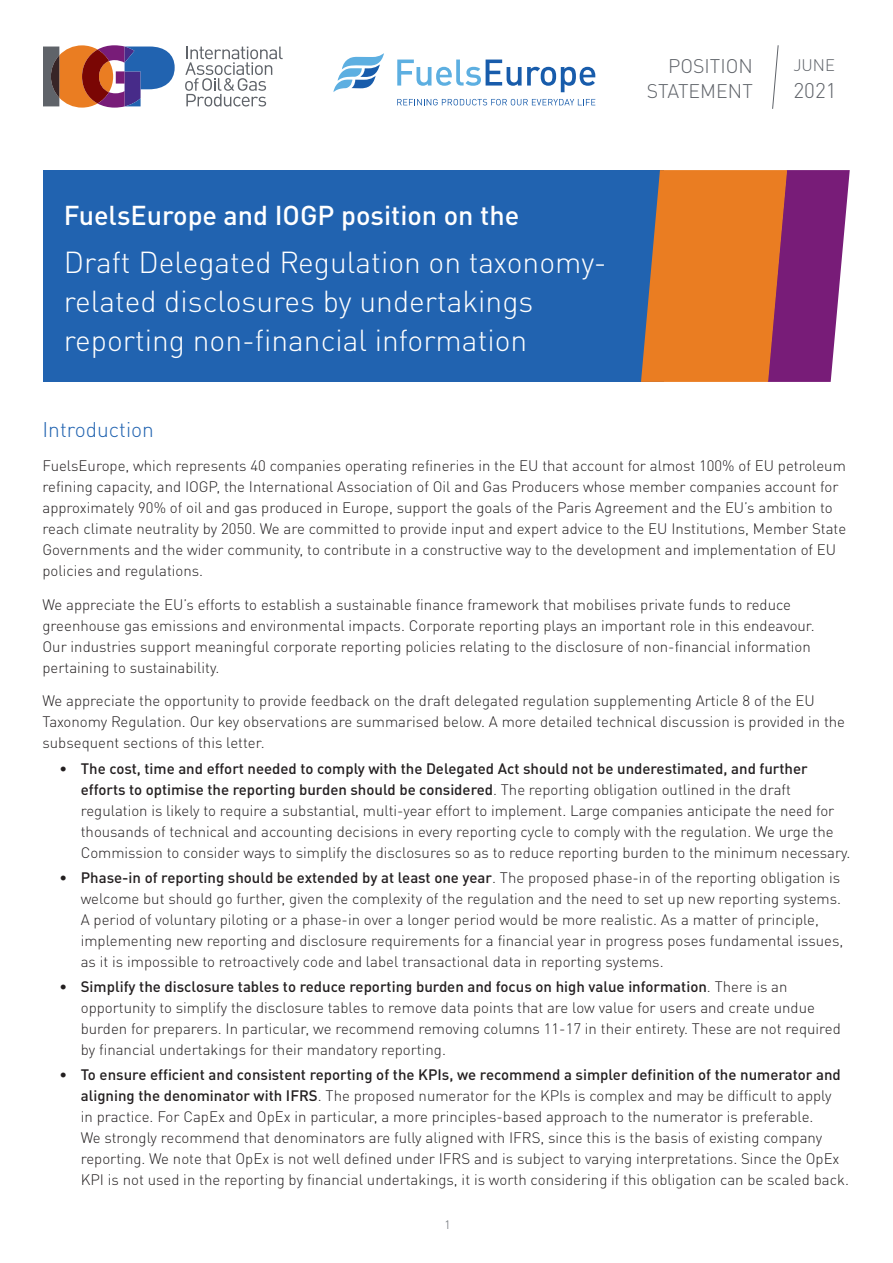
<style>
.page{position:relative;width:893px;height:1263px;background:#fff}
.page>*{position:absolute;margin:0;border:0;box-sizing:border-box;transform-origin:0 0}
.t1{font:300 30px/39px "DIN Pro";color:#fff}
.t2{font:500 27px "DIN Pro";color:#fff}
.t3{font:300 21px "DIN Pro";color:#2163b0}
.t4{font:300 21px "DIN Pro";color:#5f6369}
.t5{font:300 19.5px/25.5px "DIN Pro";color:#5f6369;text-align:right}
.t6{font:300 16.5px "DIN Pro";color:#5f6369}
.t7{font:300 15px/21px "DIN Pro";color:#231f20}
.t8{font:300 12px "DIN Pro";color:#5f6369}
.s1{font-weight:500}
</style>
<div class="page">
<div style="left:43px;top:170px;width:620px;height:212px;background:#2163b0"></div>
<svg style="left:641px;top:170px;width:209px;height:212px;background:#b9614b"></svg>
<svg style="left:772px;top:45px;width:7px;height:64px"></svg>
<svg style="left:333px;top:53px;width:51px;height:39px"></svg>
<svg style="left:397px;top:99px;width:198px;height:6px"></svg>
<svg style="left:397px;top:60px;width:198px;height:32px"></svg>
<svg style="left:43px;top:45px;width:132px;height:63px"></svg>
<svg style="left:185px;top:47px;width:98px;height:59px"></svg>
<h2 class="t2" style="left:64px;top:193px;width:457px">FuelsEurope and IOGP position on the</h2>
<h1 class="t1" style="left:64px;top:240px;width:544px">Draft Delegated Regulation on taxonomy&shy;related disclosures by undertakings reporting non-financial information</h1>
<h3 class="t5" style="left:647px;top:51px;width:107px">POSITION<br>STATEMENT</h3>
<p class="t6" style="left:793px;top:52px;width:43px">JUNE</p>
<h3 class="t4" style="left:793px;top:74px;width:45px">2021</h3>
<h3 class="t3" style="left:43px;top:413px;width:113px">Introduction</h3>
<p class="t7" style="left:43px;top:454px;width:805px">FuelsEurope, which represents 40 companies operating refineries in the EU that account for almost 100% of EU petroleum refining capacity, and IOGP, the International Association of Oil and Gas Producers whose member companies account for approximately 90% of oil and gas produced in Europe, support the goals of the Paris Agreement and the EU’s ambition to reach climate neutrality by 2050. We are committed to provide input and expert advice to the EU Institutions, Member State Governments and the wider community, to contribute in a constructive way to the development and implementation of EU policies and regulations.</p>
<p class="t7" style="left:43px;top:592px;width:774px">We appreciate the EU’s efforts to establish a sustainable finance framework that mobilises private funds to reduce greenhouse gas emissions and environmental impacts. Corporate reporting plays an important role in this endeavour.<br>Our industries support meaningful corporate reporting policies relating to the disclosure of non-financial information pertaining to sustainability.</p>
<p class="t7" style="left:43px;top:689px;width:804px">We appreciate the opportunity to provide feedback on the draft delegated regulation supplementing Article 8 of the EU<br>Taxonomy Regulation. Our key observations are summarised below. A more detailed technical discussion is provided in the subsequent sections of this letter.</p>
<p class="t7" style="left:81px;top:756px;width:771px;text-indent:-21px"><span class="s1">• The cost, time and effort needed to comply with the Delegated Act should not be underestimated, and further efforts to optimise the reporting burden should be considered</span>. The reporting obligation outlined in the draft regulation is likely to require a substantial, multi-year effort to implement. Large companies anticipate the need for thousands of technical and accounting decisions in every reporting cycle to comply with the regulation. We urge the Commission to consider ways to simplify the disclosures so as to reduce reporting burden to the minimum necessary.</p>
<p class="t7" style="left:81px;top:866px;width:764px;text-indent:-21px"><span class="s1">• Phase-in of reporting should be extended by at least one year</span>. The proposed phase-in of the reporting obligation is welcome but should go further, given the complexity of the regulation and the need to set up new reporting systems.<br>A period of voluntary piloting or a phase-in over a longer period would be more realistic. As a matter of principle, implementing new reporting and disclosure requirements for a financial year in progress poses fundamental issues, as it is impossible to retroactively code and label transactional data in reporting systems.</p>
<p class="t7" style="left:81px;top:975px;width:761px;text-indent:-21px"><span class="s1">• Simplify the disclosure tables to reduce reporting burden and focus on high value information</span>. There is an opportunity to simplify the disclosure tables to remove data points that are low value for users and create undue burden for preparers. In particular, we recommend removing columns 11-17 in their entirety. These are not required by financial undertakings for their mandatory reporting.</p>
<p class="t7" style="left:81px;top:1063px;width:770px;text-indent:-21px"><span class="s1">• To ensure efficient and consistent reporting of the KPIs, we recommend a simpler definition of the numerator and aligning the denominator with IFRS</span>. The proposed numerator for the KPIs is complex and may be difficult to apply<br>in practice. For CapEx and OpEx in particular, a more principles-based approach to the numerator is preferable.<br>We strongly recommend that denominators are fully aligned with IFRS, since this is the basis of existing company reporting. We note that OpEx is not well defined under IFRS and is subject to varying interpretations. Since the OpEx KPI is not used in the reporting by financial undertakings, it is worth considering if this obligation can be scaled back.</p>
<p class="t8" style="left:444px;top:1215px;width:8px">1</p>
</div>
